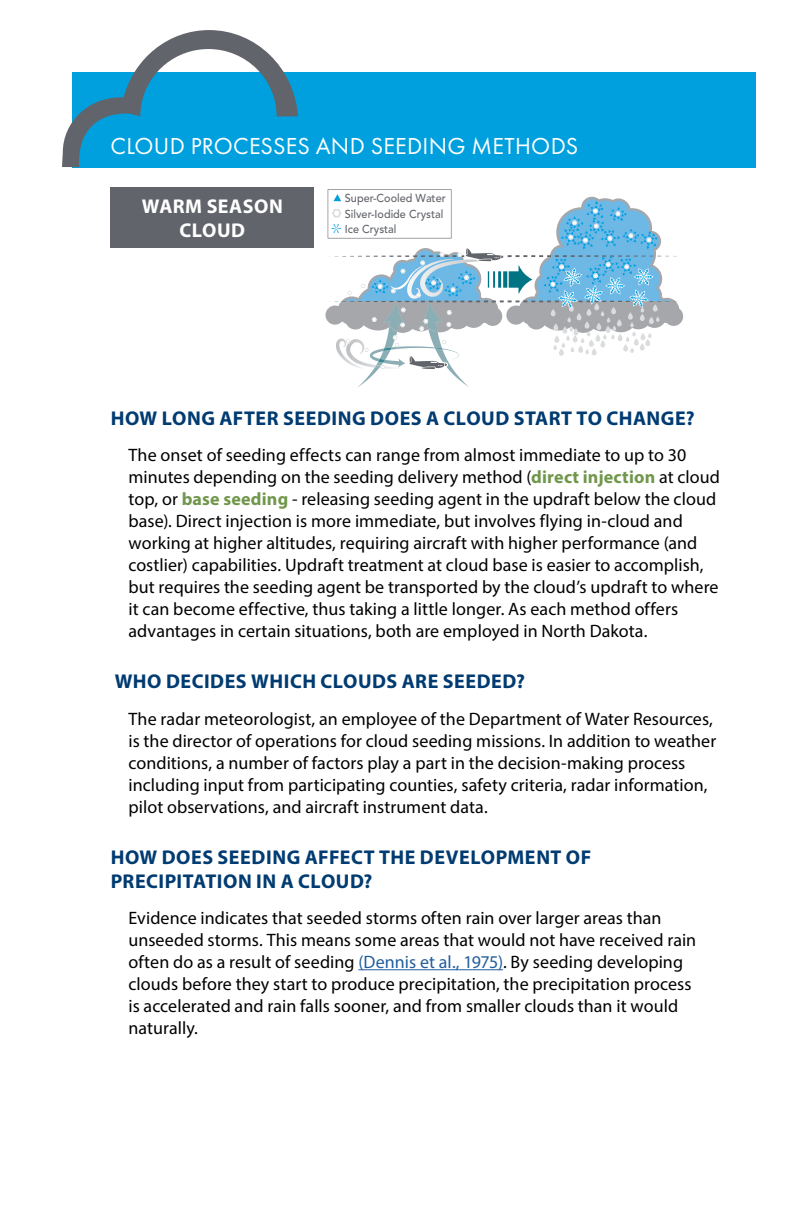
<style>
.page{position:relative;width:792px;height:1224px;background:#fff}
.page>*{position:absolute;margin:0;border:0;box-sizing:border-box;transform-origin:0 0}
.t1{font:24px "Futura PT";letter-spacing:.015em;color:#fff}
.t2{font:700 20px/24px "Myriad Pro";letter-spacing:.025em;color:#003b71}
.t3{font:700 20px/24px "Myriad Pro";letter-spacing:.025em;color:#fff;text-align:center}
.t4{font:18px/22px "Myriad Pro";letter-spacing:.005em;color:#000}
.t5{font:500 11.4px/16.2px "Avenir";color:#61646a;scale:.95 1}
.s1{font-weight:700;color:#70974b}
.s2{color:#215e9e}
</style>
<div class="page">
<hr style="left:358px;top:969px;width:145px;height:1px;background:#215e9e">
<div style="left:72px;top:72px;width:684px;height:95px;background:#00a0df"></div>
<svg style="left:62px;top:30px;width:236px;height:137px"></svg>
<svg style="left:325px;top:189px;width:358px;height:198px"></svg>
<div style="left:110px;top:187px;width:204px;height:61px;background:#61646a"></div>
<h1 class="t1" style="left:111px;top:132px;width:469px">CLOUD PROCESSES AND SEEDING METHODS</h1>
<p class="t5" style="left:345px;top:189px;width:108px">Super-Cooled Water<br>Silver-Iodide Crystal</p>
<p class="t5" style="left:345px;top:220px;width:56px">Ice Crystal</p>
<p class="t3" style="left:142px;top:194px;width:143px">WARM SEASON<br>CLOUD</p>
<p class="t2" style="left:111px;top:405px;width:586px">HOW LONG AFTER SEEDING DOES A CLOUD START TO CHANGE?</p>
<p class="t4" style="left:128px;top:444px;width:593px">The onset of seeding effects can range from almost immediate to up to 30 minutes depending on the seeding delivery method (<span class="s1">direct injection</span> at cloud top, or <span class="s1">base seeding</span> - releasing seeding agent in the updraft below the cloud base). Direct injection is more immediate, but involves flying in-cloud and working at higher altitudes, requiring aircraft with higher performance (and costlier) capabilities. Updraft treatment at cloud base is easier to accomplish, but requires the seeding agent be transported by the cloud’s updraft to where it can become effective, thus taking a little longer. As each method offers advantages in certain situations, both are employed in North Dakota.</p>
<p class="t2" style="left:115px;top:669px;width:412px">WHO DECIDES WHICH CLOUDS ARE SEEDED?</p>
<p class="t4" style="left:128px;top:707px;width:589px">The radar meteorologist, an employee of the Department of Water Resources, is the director of operations for cloud seeding missions. In addition to weather conditions, a number of factors play a part in the decision-making process including input from participating counties, safety criteria, radar information, pilot observations, and aircraft instrument data.</p>
<p class="t2" style="left:111px;top:844px;width:482px">HOW DOES SEEDING AFFECT THE DEVELOPMENT OF<br>PRECIPITATION IN A CLOUD?</p>
<p class="t4" style="left:128px;top:907px;width:569px">Evidence indicates that seeded storms often rain over larger areas than unseeded storms. This means some areas that would not have received rain often do as a result of seeding <span class="s2">(Dennis et al., 1975)</span>. By seeding developing clouds before they start to produce precipitation, the precipitation process is accelerated and rain falls sooner, and from smaller clouds than it would naturally.</p>
</div>
